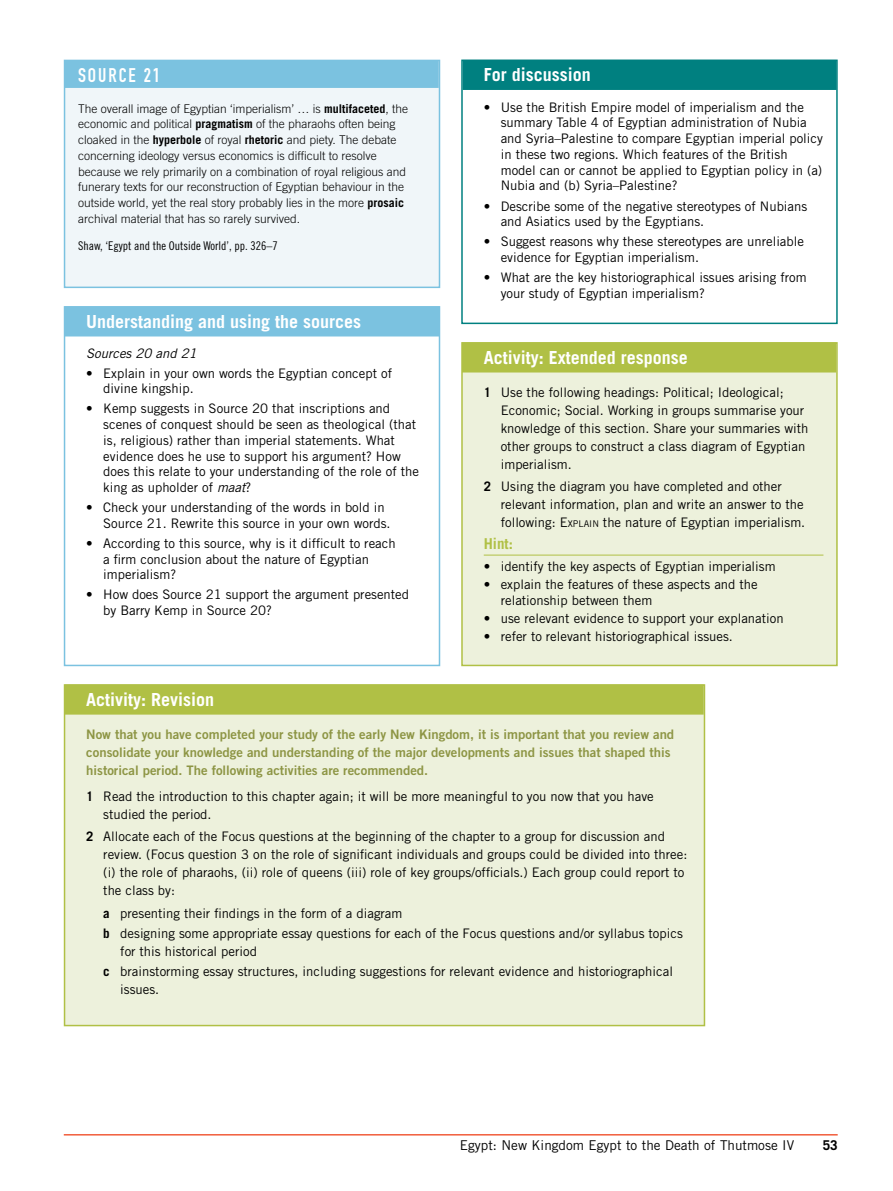
<style>
.page{position:relative;width:893px;height:1191px;background:#fff}
.page>*{position:absolute;margin:0;border:0;box-sizing:border-box;transform-origin:0 0}
.t1{font:19.5px "DIN Engschrift";letter-spacing:.1em;color:#fff}
.t2{font:700 18px "Trade Gothic";color:#fff}
.t3{font:700 15px "Trade Gothic";color:#b0c045}
.t4{font:13.5px "Trade Gothic";color:#000}
.t5{font:700 13.5px "Trade Gothic";color:#000}
.t6{font:13.2px/15.8px "Trade Gothic";color:#000}
.t7{font:13.2px/18px "Trade Gothic Bold Two";color:#8d9544}
.t8{font:italic 13.2px "Trade Gothic";color:#000}
.t9{font:300 12px/15.8px "Trade Gothic";color:#000}
.t10{font:12px "Trade Gothic Cond Eighteen";color:#000}
.s1{font-weight:700}
.s2{font-style:italic}
.s3{font-style:inherit}
.s4{font-size:9.15px}
</style>
<div class="page">
<hr style="left:64px;top:1134px;width:774px;height:1px;background:#f15d3b">
<div style="left:65px;top:60px;width:374px;height:227px;background:#f0f6f9"></div>
<div style="left:64px;top:61px;width:375px;height:27px;background:#7bc2e0"></div>
<div style="left:64px;top:60px;width:376px;height:228px;border:2px solid #7bc2e0"></div>
<div style="left:65px;top:306px;width:375px;height:30px;background:#7bc2e0"></div>
<div style="left:64px;top:306px;width:376px;height:360px;border:2px solid #7bc2e0"></div>
<div style="left:463px;top:60px;width:373px;height:30px;background:#008080"></div>
<div style="left:461px;top:60px;width:377px;height:264px;border:2px solid #008080"></div>
<div style="left:462px;top:343px;width:375px;height:322px;background:#edf1dc"></div>
<div style="left:462px;top:342px;width:374px;height:30px;background:#b0c045"></div>
<hr style="left:484px;top:555px;width:339px;height:1px;background:#b0c045">
<div style="left:461px;top:342px;width:377px;height:324px;border:2px solid #b0c045"></div>
<div style="left:65px;top:685px;width:639px;height:340px;background:#edf1dc"></div>
<div style="left:65px;top:684px;width:639px;height:30px;background:#b0c045"></div>
<div style="left:64px;top:684px;width:641px;height:342px;border:2px solid #b0c045"></div>
<h1 class="t1" style="left:78px;top:64px;width:84px">SOURCE 21</h1>
<p class="t9" style="left:78px;top:100px;width:332px">The overall image of Egyptian ‘imperialism’ … is <span class="s1">multifaceted</span>, the economic and political <span class="s1">pragmatism</span> of the pharaohs often being cloaked in the <span class="s1">hyperbole</span> of royal <span class="s1">rhetoric</span> and piety. The debate concerning ideology versus economics is difficult to resolve because we rely primarily on a combination of royal religious and funerary texts for our reconstruction of Egyptian behaviour in the outside world, yet the real story probably lies in the more <span class="s1">prosaic </span>archival material that has so rarely survived.</p>
<p class="t10" style="left:78px;top:238px;width:201px">Shaw, ‘Egypt and the Outside World’, pp. 326–7</p>
<h2 class="t2" style="left:86px;top:310px;width:276px">Understanding and using the sources</h2>
<p class="t8" style="left:86px;top:345px;width:112px">Sources 20 and 21</p>
<p class="t6" style="left:103px;top:365px;width:290px;text-indent:-17px">• Explain in your own words the Egyptian concept of divine kingship.</p>
<p class="t6" style="left:103px;top:400px;width:317px;text-indent:-17px">• Kemp suggests in Source 20 that inscriptions and scenes of conquest should be seen as theological (that is, religious) rather than imperial statements. What evidence does he use to support his argument? How does this relate to your understanding of the role of the king as upholder of <span class="s2">maat</span>?</p>
<p class="t6" style="left:103px;top:499px;width:289px;text-indent:-17px">• Check your understanding of the words in bold in<br>Source 21. Rewrite this source in your own words.</p>
<p class="t6" style="left:103px;top:535px;width:294px;text-indent:-17px">• According to this source, why is it difficult to reach a firm conclusion about the nature of Egyptian imperialism?</p>
<p class="t6" style="left:103px;top:586px;width:307px;text-indent:-17px">• How does Source 21 support the argument presented by Barry Kemp in Source 20?</p>
<h2 class="t2" style="left:484px;top:63px;width:108px">For discussion</h2>
<p class="t6" style="left:501px;top:99px;width:324px;text-indent:-17px">• Use the British Empire model of imperialism and the summary Table 4 of Egyptian administration of Nubia and Syria–Palestine to compare Egyptian imperial policy in these two regions. Which features of the British model can or cannot be applied to Egyptian policy in (a)<br>Nubia and (b) Syria–Palestine?</p>
<p class="t6" style="left:501px;top:198px;width:308px;text-indent:-17px">• Describe some of the negative stereotypes of Nubians and Asiatics used by the Egyptians.</p>
<p class="t6" style="left:501px;top:233px;width:305px;text-indent:-17px">• Suggest reasons why these stereotypes are unreliable evidence for Egyptian imperialism.</p>
<p class="t6" style="left:501px;top:269px;width:307px;text-indent:-17px">• What are the key historiographical issues arising from your study of Egyptian imperialism?</p>
<h2 class="t2" style="left:484px;top:346px;width:205px">Activity: Extended response</h2>
<p class="t6" style="left:501px;top:383px;width:309px;line-height:18px;text-indent:-17px"><span class="s1">1</span> Use the following headings: Political; Ideological; Economic; Social. Working in groups summarise your knowledge of this section. Share your summaries with other groups to construct a class diagram of Egyptian imperialism.</p>
<p class="t6" style="left:501px;top:477px;width:306px;line-height:18px;text-indent:-17px"><span class="s1">2</span> Using the diagram you have completed and other relevant information, plan and write an answer to the following: <span class="s3">E</span><span class="s4">XPLAIN</span> the nature of Egyptian imperialism.</p>
<p class="t3" style="left:484px;top:534px;width:31px">Hint:</p>
<p class="t6" style="left:484px;top:558px;width:293px">• identify the key aspects of Egyptian imperialism</p>
<p class="t6" style="left:501px;top:576px;width:258px;text-indent:-17px">• explain the features of these aspects and the relationship between them</p>
<p class="t6" style="left:484px;top:610px;width:301px">• use relevant evidence to support your explanation</p>
<p class="t6" style="left:484px;top:628px;width:251px">• refer to relevant historiographical issues.</p>
<h2 class="t2" style="left:86px;top:688px;width:130px">Activity: Revision</h2>
<p class="t7" style="left:86px;top:724px;width:589px">Now that you have completed your study of the early New Kingdom, it is important that you review and consolidate your knowledge and understanding of the major developments and issues that shaped this historical period. The following activities are recommended.</p>
<p class="t6" style="left:103px;top:787px;width:552px;line-height:18px;text-indent:-17px"><span class="s1">1</span> Read the introduction to this chapter again; it will be more meaningful to you now that you have studied the period.</p>
<p class="t6" style="left:103px;top:827px;width:586px;line-height:18px;text-indent:-17px"><span class="s1">2</span> Allocate each of the Focus questions at the beginning of the chapter to a group for discussion and review. (Focus question 3 on the role of significant individuals and groups could be divided into three: (i) the role of pharaohs, (ii) role of queens (iii) role of key groups/officials.) Each group could report to the class by:</p>
<p class="t6" style="left:103px;top:902px;width:581px;line-height:20.1px"><span class="s1">a</span> presenting their findings in the form of a diagram<br><span class="s1">b</span> designing some appropriate essay questions for each of the Focus questions and/or syllabus topics</p>
<p class="t6" style="left:103px;top:941px;width:571px;line-height:20.1px;text-indent:17px">for this historical period<br><span class="s1">c</span> brainstorming essay structures, including suggestions for relevant evidence and historiographical</p>
<p class="t6" style="left:120px;top:981px;width:40px">issues.</p>
<p class="t4" style="left:460px;top:1137px;width:336px">Egypt: New Kingdom Egypt to the Death of Thutmose IV</p>
<p class="t5" style="left:823px;top:1137px;width:17px">53</p>
</div>
